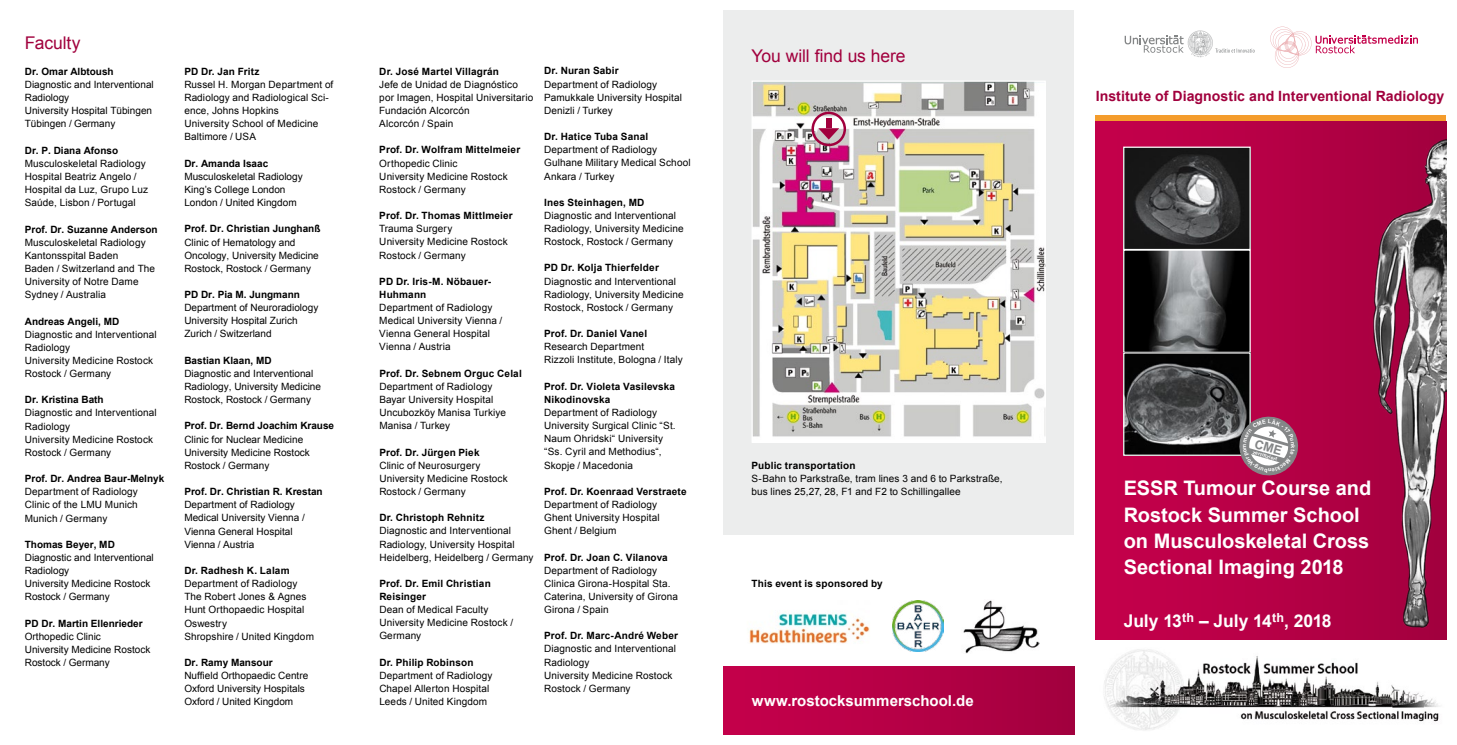
<style>
.page{position:relative;width:1457px;height:745px;background:#fff}
.page>*{position:absolute;margin:0;border:0;box-sizing:border-box;transform-origin:0 0}
.t1{font:700 20px/26.2px "Arial";color:#fff}
.t2{font:17.5px "Arial";letter-spacing:-.005em;color:#a1003d}
.t3{font:700 17.5px "Arial";letter-spacing:-.005em;color:#fff}
.t4{font:700 15px "Arial";color:#fff}
.t5{font:700 14.12px "Arial";letter-spacing:.005em;color:#a1003d}
.t6{font:10px/13.1px "Arial";letter-spacing:.01em;color:#000}
.t7{font:700 10px/13.1px "Arial";letter-spacing:.015em;color:#000}
.t8{font:700 10px "Arial";letter-spacing:-.005em;color:#000}
.t9{font:700 5px "Arial";color:#fff}
</style>
<div class="page">
<svg style="left:1124px;top:30px;width:130px;height:27px"></svg>
<svg style="left:1270px;top:27px;width:147px;height:41px"></svg>
<div style="left:1095px;top:115px;width:351px;height:6px;background:#f49c2c"></div>
<div style="left:723px;top:11px;width:351px;height:523px;background:#eceded"></div>
<div style="left:1095px;top:121px;width:351px;height:518px;background:linear-gradient(to right,#c5054e,#a3003e)"></div>
<img style="left:1104px;top:649px;width:335px;height:81px">
<img style="left:892px;top:600px;width:51px;height:51px">
<img style="left:749px;top:612px;width:121px;height:32px">
<img style="left:753px;top:82px;width:290px;height:358px">
<div style="left:751px;top:80px;width:294px;height:362px;border:1px solid #fff"></div>
<div style="left:723px;top:665px;width:351px;height:68px;background:linear-gradient(to right,#c6004c,#a3003f)"></div>
<div style="left:826px;top:118px;width:5px;height:10px;background:#a1003d"></div>
<svg style="left:818px;top:128px;width:21px;height:11px"></svg>
<img style="left:1125px;top:148px;width:123px;height:100px">
<div style="left:1123px;top:146px;width:127px;height:104px;border:1px solid #fff"></div>
<div style="left:1123px;top:250px;width:127px;height:102px;background:#000"></div>
<img style="left:1148px;top:251px;width:86px;height:100px">
<div style="left:1123px;top:249px;width:127px;height:104px;border:1px solid #fff"></div>
<img style="left:1125px;top:354px;width:123px;height:99px">
<img style="left:1368px;top:129px;width:78px;height:503px">
<div style="left:811px;top:112px;width:35px;height:34px;border:2px solid #a1003d;border-radius:50%"></div>
<img style="left:963px;top:600px;width:76px;height:52px">
<svg style="left:1235px;top:412px;width:67px;height:65px"></svg>
<h2 class="t2" style="left:25px;top:31px;width:57px">Faculty</h2>
<p class="t7" style="left:25px;top:65px;width:90px">Dr. Omar Albtoush</p>
<p class="t6" style="left:25px;top:78px;width:130px">Diagnostic and Interventional<br>Radiology<br>University Hospital Tübingen<br>Tübingen / Germany</p>
<p class="t7" style="left:25px;top:144px;width:95px">Dr. P. Diana Afonso</p>
<p class="t6" style="left:25px;top:157px;width:125px">Musculoskeletal Radiology<br>Hospital Beatriz Angelo /<br>Hospital da Luz, Grupo Luz<br>Saúde, Lisbon / Portugal</p>
<p class="t7" style="left:25px;top:222px;width:134px">Prof. Dr. Suzanne Anderson</p>
<p class="t6" style="left:25px;top:235px;width:132px">Musculoskeletal Radiology<br>Kantonsspital Baden<br>Baden / Switzerland and The<br>University of Notre Dame<br>Sydney / Australia</p>
<p class="t7" style="left:25px;top:314px;width:96px">Andreas Angeli, MD</p>
<p class="t6" style="left:25px;top:327px;width:133px">Diagnostic and Interventional<br>Radiology<br>University Medicine Rostock<br>Rostock / Germany</p>
<p class="t7" style="left:25px;top:393px;width:80px">Dr. Kristina Bath</p>
<p class="t6" style="left:25px;top:406px;width:133px">Diagnostic and Interventional<br>Radiology<br>University Medicine Rostock<br>Rostock / Germany</p>
<p class="t7" style="left:25px;top:472px;width:141px">Prof. Dr. Andrea Baur-Melnyk</p>
<p class="t6" style="left:25px;top:485px;width:115px;text-align:justify">Department of Radiology Clinic of the LMU Munich Munich / Germany</p>
<p class="t7" style="left:25px;top:537px;width:92px">Thomas Beyer, MD</p>
<p class="t6" style="left:25px;top:550px;width:130px">Diagnostic and Interventional<br>Radiology<br>University Medicine Rostock<br>Rostock / Germany</p>
<p class="t7" style="left:25px;top:616px;width:119px">PD Dr. Martin Ellenrieder</p>
<p class="t6" style="left:25px;top:629px;width:127px">Orthopedic Clinic<br>University Medicine Rostock<br>Rostock / Germany</p>
<p class="t7" style="left:184px;top:65px;width:77px">PD Dr. Jan Fritz</p>
<p class="t6" style="left:184px;top:78px;width:151px">Russel H. Morgan Department of<br>Radiology and Radiological Sci&shy;ence, Johns Hopkins<br>University School of Medicine<br>Baltimore / USA</p>
<p class="t7" style="left:184px;top:157px;width:85px">Dr. Amanda Isaac</p>
<p class="t6" style="left:184px;top:170px;width:120px">Musculoskeletal Radiology<br>King’s College London<br>London / United Kingdom</p>
<p class="t7" style="left:184px;top:222px;width:138px">Prof. Dr. Christian Junghanß</p>
<p class="t6" style="left:184px;top:235px;width:136px">Clinic of Hematology and<br>Oncology, University Medicine<br>Rostock, Rostock / Germany</p>
<p class="t7" style="left:184px;top:288px;width:117px">PD Dr. Pia M. Jungmann</p>
<p class="t6" style="left:184px;top:301px;width:135px">Department of Neuroradiology<br>University Hospital Zurich<br>Zurich / Switzerland</p>
<p class="t7" style="left:184px;top:354px;width:89px">Bastian Klaan, MD</p>
<p class="t6" style="left:184px;top:366px;width:138px">Diagnostic and Interventional<br>Radiology, University Medicine<br>Rostock, Rostock / Germany</p>
<p class="t8" style="left:184px;top:419px;width:151px">Prof. Dr. Bernd Joachim Krause</p>
<p class="t6" style="left:184px;top:432px;width:127px">Clinic for Nuclear Medicine<br>University Medicine Rostock<br>Rostock / Germany</p>
<p class="t7" style="left:184px;top:485px;width:140px">Prof. Dr. Christian R. Krestan</p>
<p class="t6" style="left:184px;top:498px;width:122px">Department of Radiology<br>Medical University Vienna /<br>Vienna General Hospital<br>Vienna / Austria</p>
<p class="t7" style="left:184px;top:564px;width:107px">Dr. Radhesh K. Lalam</p>
<p class="t6" style="left:184px;top:576px;width:131px">Department of Radiology<br>The Robert Jones &amp; Agnes<br>Hunt Orthopaedic Hospital<br>Oswestry<br>Shropshire / United Kingdom</p>
<p class="t7" style="left:184px;top:655px;width:90px">Dr. Ramy Mansour</p>
<p class="t6" style="left:184px;top:668px;width:125px">Nuffield Orthopaedic Centre<br>Oxford University Hospitals<br>Oxford / United Kingdom</p>
<p class="t7" style="left:379px;top:65px;width:121px">Dr. José Martel Villagrán</p>
<p class="t6" style="left:379px;top:78px;width:156px">Jefe de Unidad de Diagnóstico por Imagen, Hospital Universitario<br>Fundación Alcorcón<br>Alcorcón / Spain</p>
<p class="t7" style="left:379px;top:143px;width:142px">Prof. Dr. Wolfram Mittelmeier</p>
<p class="t6" style="left:379px;top:156px;width:130px">Orthopedic Clinic<br>University Medicine Rostock<br>Rostock / Germany</p>
<p class="t7" style="left:379px;top:209px;width:135px">Prof. Dr. Thomas Mittlmeier</p>
<p class="t6" style="left:379px;top:222px;width:130px">Trauma Surgery<br>University Medicine Rostock<br>Rostock / Germany</p>
<p class="t7" style="left:379px;top:275px;width:113px">PD Dr. Iris-M. Nöbauer-<br>Huhmann</p>
<p class="t6" style="left:379px;top:301px;width:125px">Department of Radiology<br>Medical University Vienna /<br>Vienna General Hospital<br>Vienna / Austria</p>
<p class="t7" style="left:379px;top:367px;width:144px">Prof. Dr. Sebnem Orguc Celal</p>
<p class="t6" style="left:379px;top:379px;width:128px">Department of Radiology<br>Bayar University Hospital<br>Uncubozköy Manisa Turkiye<br>Manisa / Turkey</p>
<p class="t7" style="left:379px;top:445px;width:102px">Prof. Dr. Jürgen Piek</p>
<p class="t6" style="left:379px;top:458px;width:130px">Clinic of Neurosurgery<br>University Medicine Rostock<br>Rostock / Germany</p>
<p class="t7" style="left:379px;top:511px;width:107px">Dr. Christoph Rehnitz</p>
<p class="t6" style="left:379px;top:524px;width:156px">Diagnostic and Interventional<br>Radiology, University Hospital<br>Heidelberg, Heidelberg / Germany</p>
<p class="t7" style="left:379px;top:576px;width:113px">Prof. Dr. Emil Christian<br>Reisinger</p>
<p class="t6" style="left:379px;top:603px;width:135px">Dean of Medical Faculty<br>University Medicine Rostock /<br>Germany</p>
<p class="t7" style="left:379px;top:655px;width:96px">Dr. Philip Robinson</p>
<p class="t6" style="left:379px;top:668px;width:115px">Department of Radiology<br>Chapel Allerton Hospital<br>Leeds / United Kingdom</p>
<p class="t7" style="left:544px;top:65px;width:76px">Dr. Nuran Sabir</p>
<p class="t6" style="left:544px;top:77px;width:139px">Department of Radiology<br>Pamukkale University Hospital<br>Denizli / Turkey</p>
<p class="t7" style="left:544px;top:130px;width:106px">Dr. Hatice Tuba Sanal</p>
<p class="t6" style="left:544px;top:143px;width:148px">Department of Radiology<br>Gulhane Military Medical School<br>Ankara / Turkey</p>
<p class="t7" style="left:544px;top:196px;width:102px">Ines Steinhagen, MD</p>
<p class="t6" style="left:544px;top:209px;width:141px">Diagnostic and Interventional<br>Radiology, University Medicine<br>Rostock, Rostock / Germany</p>
<p class="t7" style="left:544px;top:261px;width:116px">PD Dr. Kolja Thierfelder</p>
<p class="t6" style="left:544px;top:274px;width:141px">Diagnostic and Interventional<br>Radiology, University Medicine<br>Rostock, Rostock / Germany</p>
<p class="t7" style="left:544px;top:327px;width:104px">Prof. Dr. Daniel Vanel</p>
<p class="t6" style="left:544px;top:340px;width:140px">Research Department<br>Rizzoli Institute, Bologna / Italy</p>
<p class="t7" style="left:544px;top:379px;width:132px">Prof. Dr. Violeta Vasilevska<br>Nikodinovska</p>
<p class="t6" style="left:544px;top:406px;width:133px">Department of Radiology<br>University Surgical Clinic “St.<br>Naum Ohridski“ University “Ss. Cyril and Methodius“,<br>Skopje / Macedonia</p>
<p class="t7" style="left:544px;top:484px;width:144px">Prof. Dr. Koenraad Verstraete</p>
<p class="t6" style="left:544px;top:497px;width:117px">Department of Radiology<br>Ghent University Hospital<br>Ghent / Belgium</p>
<p class="t7" style="left:544px;top:550px;width:125px">Prof. Dr. Joan C. Vilanova</p>
<p class="t6" style="left:544px;top:563px;width:135px">Department of Radiology<br>Clinica Girona-Hospital Sta.<br>Caterina, University of Girona<br>Girona / Spain</p>
<p class="t7" style="left:544px;top:629px;width:135px">Prof. Dr. Marc-André Weber</p>
<p class="t6" style="left:544px;top:642px;width:133px">Diagnostic and Interventional<br>Radiology<br>University Medicine Rostock<br>Rostock / Germany</p>
<h2 class="t2" style="left:751px;top:44px;width:155px">You will find us here</h2>
<p class="t7" style="left:751px;top:459px;width:106px">Public transportation</p>
<p class="t6" style="left:751px;top:472px;width:252px">S-Bahn to Parkstraße, tram lines 3 and 6 to Parkstraße, bus lines 25,27, 28, F1 and F2 to Schillingallee</p>
<p class="t7" style="left:751px;top:577px;width:133px">This event is sponsored by</p>
<h3 class="t4" style="left:751px;top:690px;width:223px">www.rostocksummerschool.de</h3>
<h3 class="t5" style="left:1095px;top:87px;width:350px">Institute of Diagnostic and Interventional Radiology</h3>
<p class="t9" style="left:1253px;top:448px;width:27px;rotate:16deg">zertifi ziert</p>
<h1 class="t1" style="left:1123px;top:475px;width:249px">ESSR Tumour Course and<br>Rostock Summer School on Musculoskeletal Cross<br>Sectional Imaging 2018</h1>
<h2 class="t3" style="left:1123px;top:608px;width:209px">July 13<sup>th</sup> – July 14<sup>th</sup>, 2018</h2>
</div>
